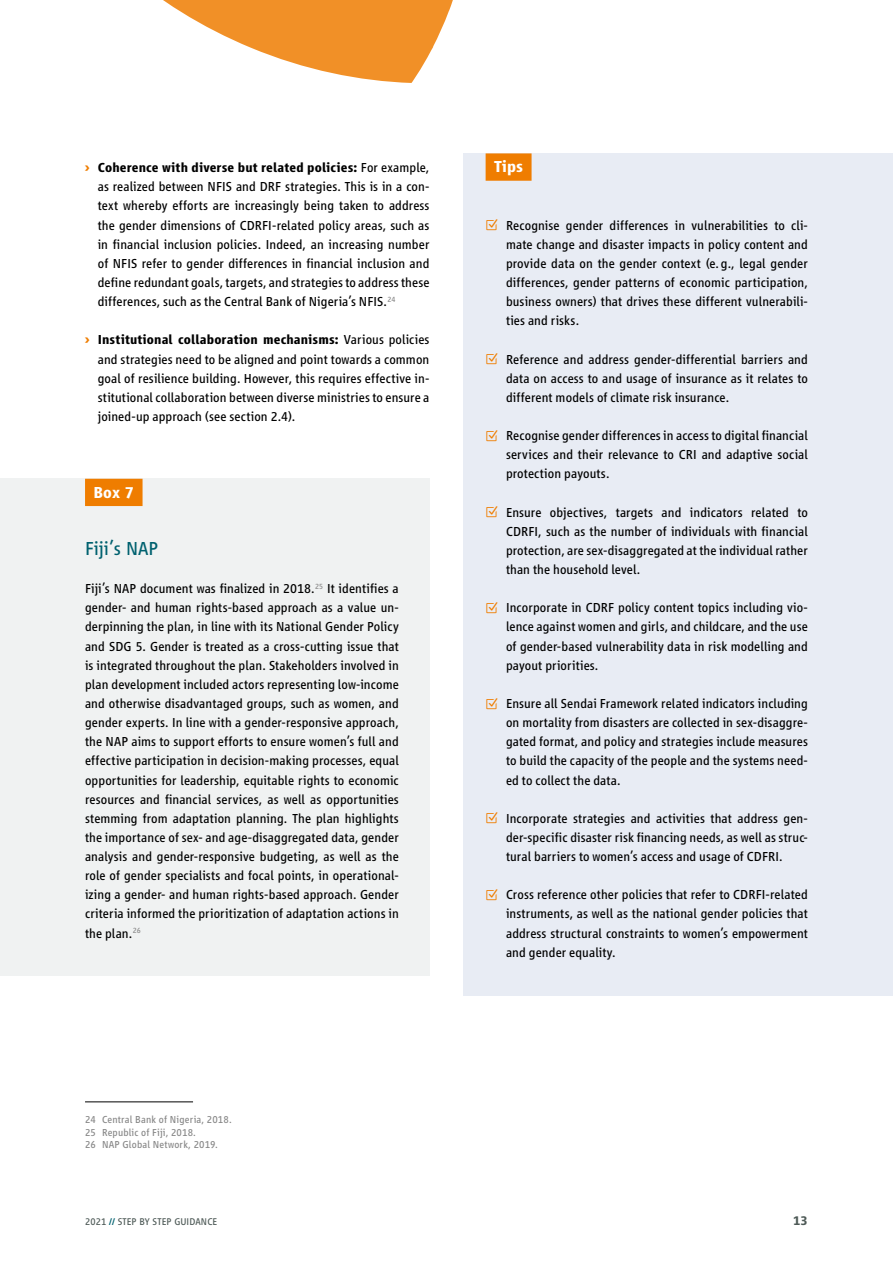
<style>
.page{position:relative;width:893px;height:1263px;background:#fff}
.page>*{position:absolute;margin:0;border:0;box-sizing:border-box;transform-origin:0 0}
.t1{font:19.5px "Vialog LT Pro";color:#00616f}
.t2{font:700 16.5px "Vialog LT Pro";color:#fff}
.t3{font:13.5px/19.2px "Vialog LT Pro";letter-spacing:.005em;color:#000;text-align:justify}
.t4{font:700 13.2px "Vialog LT Pro";color:#4e5a57}
.t5{font:10.5px/12.6px "Vialog LT Pro";letter-spacing:.015em;color:#878787}
.t6{font:10.2px "Vialog LT Pro";letter-spacing:.01em;color:#4e5a57}
.s1{font-weight:700;font-size:15px;color:#ef7d00}
.s2{font-weight:700}
.s3{font-weight:700;color:#00616f}
</style>
<div class="page">
<svg style="left:163px;top:0;width:290px;height:83px"></svg>
<div style="left:463px;top:153px;width:430px;height:842px;background:#e8ecf4"></div>
<div style="left:0;top:478px;width:429px;height:498px;background:#f0f2f2"></div>
<div style="left:486px;top:153px;width:46px;height:28px;background:#ef7d00"></div>
<div style="left:85px;top:479px;width:58px;height:27px;background:#ef7d00"></div>
<hr style="left:85px;top:1101px;width:108px;height:1px;background:#000">
<p class="t3" style="left:98px;top:158px;width:333px;text-indent:-13px"><span class="s1">›</span> <span class="s2">Coherence with diverse but related policies:</span> For example, as realized between NFIS and DRF strategies. This is in a con&shy;text whereby efforts are increasingly being taken to address the gender dimensions of CDRFI-related policy areas, such as in financial inclusion policies. Indeed, an increasing number of NFIS refer to gender differences in financial inclusion and define redundant goals, targets, and strategies to address these differences, such as the Central Bank of Nigeria’s NFIS.<sup>24</sup></p>
<p class="t3" style="left:98px;top:330px;width:333px;text-indent:-13px"><span class="s1">›</span> <span class="s2">Institutional collaboration mechanisms:</span> Various policies and strategies need to be aligned and point towards a common goal of resilience building. However, this requires effective in&shy;stitutional collaboration between diverse ministries to ensure a joined-up approach (see section 2.4).</p>
<p class="t2" style="left:94px;top:483px;width:42px">Box 7</p>
<h1 class="t1" style="left:85px;top:538px;width:75px">Fiji’s NAP</h1>
<p class="t3" style="left:85px;top:579px;width:315px">Fiji’s NAP document was finalized in 2018.<sup>25</sup> It identifies a gender- and human rights-based approach as a value un&shy;derpinning the plan, in line with its National Gender Policy and SDG 5. Gender is treated as a cross-cutting issue that is integrated throughout the plan. Stakeholders involved in plan development included actors representing low-income and otherwise disadvantaged groups, such as women, and gender experts. In line with a gender-responsive approach, the NAP aims to support efforts to ensure women’s full and effective participation in decision-making processes, equal opportunities for leadership, equitable rights to economic resources and financial services, as well as opportunities stemming from adaptation planning. The plan highlights the importance of sex- and age-disaggregated data, gender analysis and gender-responsive budgeting, as well as the role of gender specialists and focal points, in operational&shy;izing a gender- and human rights-based approach. Gender criteria informed the prioritization of adaptation actions in the plan.<sup>26</sup></p>
<p class="t5" style="left:85px;top:1113px;width:148px">24 Central Bank of Nigeria, 2018.<br>25 Republic of Fiji, 2018.<br>26 NAP Global Network, 2019.</p>
<p class="t2" style="left:494px;top:158px;width:30px">Tips</p>
<p class="t3" style="left:506px;top:216px;width:303px">Recognise gender differences in vulnerabilities to cli&shy;mate change and disaster impacts in policy content and provide data on the gender context (e. g., legal gender differences, gender patterns of economic participation, business owners) that drives these different vulnerabili&shy;ties and risks.</p>
<p class="t3" style="left:506px;top:349px;width:303px">Reference and address gender-differential barriers and data on access to and usage of insurance as it relates to different models of climate risk insurance.</p>
<p class="t3" style="left:506px;top:426px;width:303px">Recognise gender differences in access to digital financial services and their relevance to CRI and adaptive social protection payouts.</p>
<p class="t3" style="left:506px;top:503px;width:303px">Ensure objectives, targets and indicators related to CDRFI, such as the number of individuals with financial protection, are sex-disaggregated at the individual rather than the household level.</p>
<p class="t3" style="left:506px;top:598px;width:303px">Incorporate in CDRF policy content topics including vio&shy;lence against women and girls, and childcare, and the use of gender-based vulnerability data in risk modelling and payout priorities.</p>
<p class="t3" style="left:506px;top:694px;width:303px">Ensure all Sendai Framework related indicators including on mortality from disasters are collected in sex-disaggre&shy;gated format, and policy and strategies include measures to build the capacity of the people and the systems need&shy;ed to collect the data.</p>
<p class="t3" style="left:506px;top:809px;width:303px">Incorporate strategies and activities that address gen&shy;der-specific disaster risk financing needs, as well as struc&shy;tural barriers to women’s access and usage of CDFRI.</p>
<p class="t3" style="left:506px;top:885px;width:303px">Cross reference other policies that refer to CDRFI-related instruments, as well as the national gender policies that address structural constraints to women’s empowerment and gender equality.</p>
<p class="t6" style="left:85px;top:1216px;width:134px">2021 <span class="s3">//</span> STEP BY STEP GUIDANCE</p>
<p class="t4" style="left:793px;top:1213px;width:16px">13</p>
</div>
